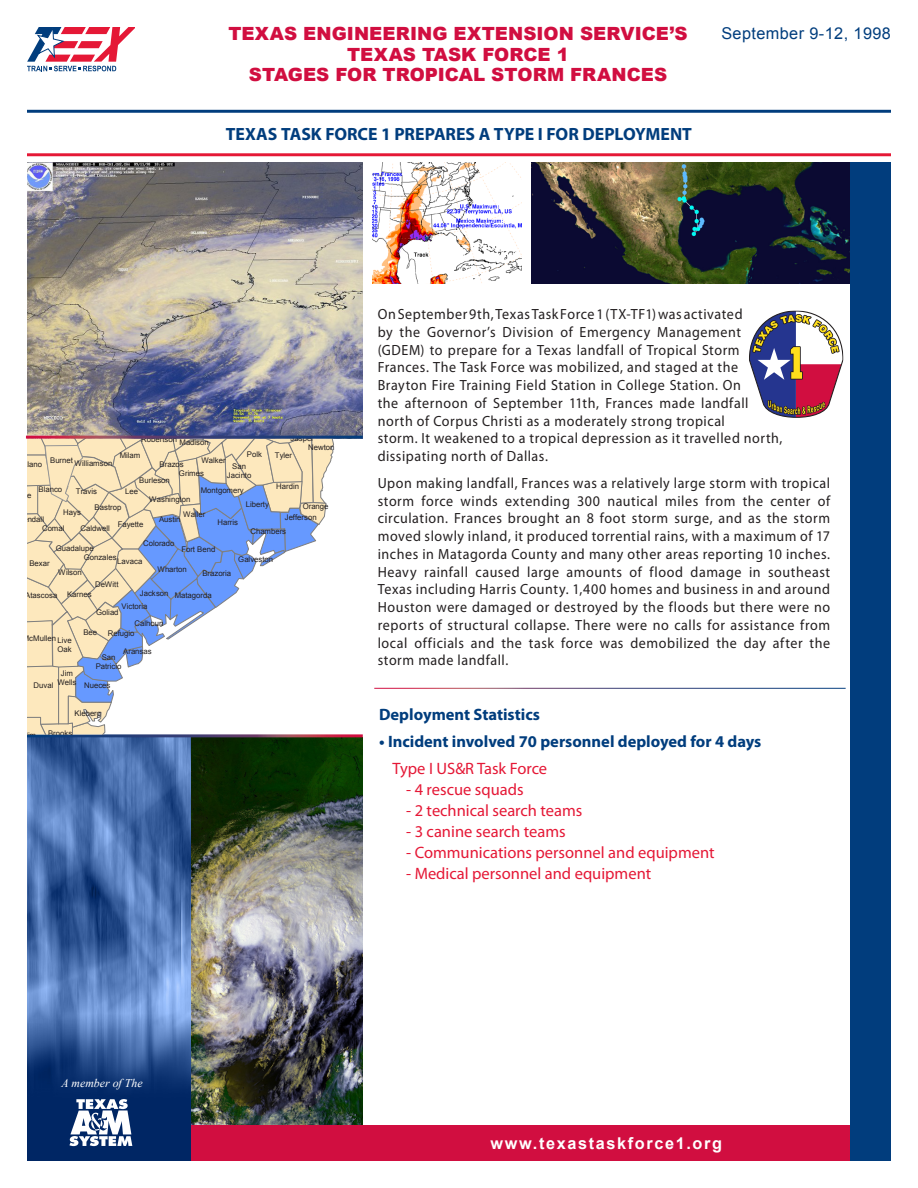
<style>
.page{position:relative;width:918px;height:1188px;background:#fff}
.page>*{position:absolute;margin:0;border:0;box-sizing:border-box;transform-origin:0 0}
.t1{font:900 18.15px "Arial";color:#d10e40}
.t2{font:700 17.7px "Myriad Pro";letter-spacing:-.005em;color:#013d7d}
.t3{font:16.5px "Myriad Pro";color:#e51836}
.t4{font:700 16.5px/27px "Myriad Pro";color:#013d7d}
.t5{font:700 16.2px "Arial";letter-spacing:.1em;color:#fff}
.t6{font:16.2px "Arial";letter-spacing:.025em;color:#013d7d}
.t7{font:14.85px/17.7px "Myriad Pro";letter-spacing:.04em;color:#231f20;scale:.95 1}
.t8{font:italic 11.85px "Times New Roman";color:#fff}
.t9{font:7.8px/9.4px "Arial";color:#231f20}
.s1{font-weight:400;color:#e51836}
</style>
<div class="page">
<img style="left:27px;top:737px;width:165px;height:424px">
<img style="left:192px;top:737px;width:171px;height:388px">
<img style="left:373px;top:162px;width:149px;height:121px">
<img style="left:532px;top:162px;width:318px;height:121px">
<img style="left:27px;top:162px;width:336px;height:274px">
<svg style="left:749px;top:310px;width:94px;height:108px"></svg>
<svg style="left:27px;top:27px;width:108px;height:44px"></svg>
<svg style="left:69px;top:1099px;width:63px;height:47px"></svg>
<div style="left:850px;top:162px;width:41px;height:999px;background:#013d7d"></div>
<div style="left:192px;top:1125px;width:658px;height:36px;background:#d10e40"></div>
<hr style="left:27px;top:110px;width:864px;height:3px;background:#013d7d">
<hr style="left:27px;top:153px;width:864px;height:3px;background:#e51836">
<svg style="left:27px;top:439px;width:307px;height:295px"></svg>
<p class="t1" style="left:228px;top:20px;width:461px">TEXAS ENGINEERING EXTENSION SERVICE’S</p>
<p class="t1" style="left:347px;top:41px;width:223px">TEXAS TASK FORCE 1</p>
<p class="t1" style="left:249px;top:62px;width:420px">STAGES FOR TROPICAL STORM FRANCES</p>
<p class="t2" style="left:226px;top:122px;width:468px">TEXAS TASK FORCE 1 PREPARES A TYPE I FOR DEPLOYMENT</p>
<p class="t6" style="left:721px;top:23px;width:171px">September 9-12, 1998</p>
<p class="t9" style="left:291px;top:433px;width:25px">Jasper</p>
<p class="t9" style="left:141px;top:435px;width:69px">Robertson Madison</p>
<p class="t9" style="left:160px;top:460px;width:26px">Brazos</p>
<p class="t9" style="left:308px;top:442px;width:28px">Newton</p>
<p class="t9" style="left:247px;top:450px;width:17px">Polk</p>
<p class="t9" style="left:120px;top:450px;width:22px">Milam</p>
<p class="t9" style="left:275px;top:451px;width:19px">Tyler</p>
<p class="t9" style="left:201px;top:456px;width:26px">Walker</p>
<p class="t9" style="left:50px;top:456px;width:24px">Burnet</p>
<p class="t9" style="left:75px;top:459px;width:39px">Williamson</p>
<p class="t9" style="left:23px;top:460px;width:20px">Llano</p>
<p class="t9" style="left:232px;top:461px;width:15px">San</p>
<p class="t9" style="left:179px;top:469px;width:27px">Grimes</p>
<p class="t9" style="left:227px;top:471px;width:26px">Jacinto</p>
<p class="t9" style="left:246px;top:499px;width:25px">Liberty</p>
<p class="t9" style="left:250px;top:527px;width:37px">Chambers</p>
<p class="t9" style="left:139px;top:475px;width:32px">Burleson</p>
<p class="t9" style="left:276px;top:482px;width:24px">Hardin</p>
<p class="t9" style="left:38px;top:484px;width:25px">Blanco</p>
<p class="t9" style="left:201px;top:485px;width:45px">Montgomery</p>
<p class="t9" style="left:125px;top:487px;width:14px">Lee</p>
<p class="t9" style="left:76px;top:487px;width:23px">Travis</p>
<p class="t9" style="left:42px;top:504px;width:40px;line-height:16px;text-indent:21px">Hays<br>Comal</p>
<p class="t9" style="left:149px;top:494px;width:43px">Washington</p>
<p class="t9" style="left:303px;top:502px;width:27px">Orange</p>
<p class="t9" style="left:95px;top:503px;width:28px">Bastrop</p>
<p class="t9" style="left:183px;top:510px;width:24px">Waller</p>
<p class="t9" style="left:285px;top:512px;width:33px">Jefferson</p>
<p class="t9" style="left:18px;top:515px;width:27px">Kendall</p>
<p class="t9" style="left:159px;top:515px;width:23px">Austin</p>
<p class="t9" style="left:217px;top:518px;width:22px">Harris</p>
<p class="t9" style="left:118px;top:519px;width:27px">Fayette</p>
<p class="t9" style="left:117px;top:557px;width:27px">Lavaca</p>
<p class="t9" style="left:140px;top:588px;width:30px">Jackson</p>
<p class="t9" style="left:80px;top:523px;width:31px">Caldwell</p>
<p class="t9" style="left:84px;top:543px;width:34px;text-indent:-28px">Guadalupe<br>Gonzales</p>
<p class="t9" style="left:95px;top:579px;width:25px">DeWitt</p>
<p class="t9" style="left:143px;top:539px;width:33px">Colorado</p>
<p class="t9" style="left:181px;top:545px;width:36px">Fort Bend</p>
<p class="t9" style="left:202px;top:568px;width:30px">Brazoria</p>
<p class="t9" style="left:238px;top:554px;width:36px">Galveston</p>
<p class="t9" style="left:29px;top:559px;width:22px">Bexar</p>
<p class="t9" style="left:157px;top:564px;width:31px">Wharton</p>
<p class="t9" style="left:58px;top:568px;width:25px">Wilson</p>
<p class="t9" style="left:67px;top:590px;width:26px">Karnes</p>
<p class="t9" style="left:25px;top:591px;width:34px">Atascosa</p>
<p class="t9" style="left:175px;top:591px;width:39px">Matagorda</p>
<p class="t9" style="left:122px;top:601px;width:27px">Victoria</p>
<p class="t9" style="left:96px;top:607px;width:24px">Goliad</p>
<p class="t9" style="left:83px;top:628px;width:15px">Bee</p>
<p class="t9" style="left:135px;top:618px;width:30px">Calhoun</p>
<p class="t9" style="left:108px;top:629px;width:28px">Refugio</p>
<p class="t9" style="left:23px;top:634px;width:35px">McMullen</p>
<p class="t9" style="left:57px;top:636px;width:16px">Live<br>Oak</p>
<p class="t9" style="left:123px;top:646px;width:30px">Aransas</p>
<p class="t9" style="left:96px;top:652px;width:27px;text-align:center">San<br>Patricio</p>
<p class="t9" style="left:57px;top:669px;width:21px;text-align:center">Jim<br>Wells</p>
<p class="t9" style="left:84px;top:681px;width:28px">Nueces</p>
<p class="t9" style="left:34px;top:681px;width:21px">Duval</p>
<p class="t9" style="left:24px;top:730px;width:14px">Jim</p>
<p class="t9" style="left:74px;top:709px;width:28px">Kleberg</p>
<p class="t9" style="left:48px;top:729px;width:26px">Brooks</p>
<p class="t7" style="left:378px;top:305px;width:392px">On September 9th, Texas Task Force 1 (TX-TF1) was activated by the Governor’s Division of Emergency Management (GDEM) to prepare for a Texas landfall of Tropical Storm Frances. The Task Force was mobilized, and staged at the Brayton Fire Training Field Station in College Station. On the afternoon of September 11th, Frances made landfall north of Corpus Christi as a moderately strong tropical</p>
<p class="t7" style="left:378px;top:429px;width:428px">storm. It weakened to a tropical depression as it travelled north, dissipating north of Dallas.</p>
<p class="t7" style="left:378px;top:474px;width:478px;text-align:justify">Upon making landfall, Frances was a relatively large storm with tropical storm force winds extending 300 nautical miles from the center of circulation. Frances brought an 8 foot storm surge, and as the storm moved slowly inland, it produced torrential rains, with a maximum of 17 inches in Matagorda County and many other areas reporting 10 inches.<br>Heavy rainfall caused large amounts of flood damage in southeast Texas including Harris County. 1,400 homes and business in and around Houston were damaged or destroyed by the floods but there were no reports of structural collapse. There were no calls for assistance from local officials and the task force was demobilized the day after the storm made landfall.</p>
<p class="t4" style="left:379px;top:701px;width:162px">Deployment Statistics</p>
<p class="t4" style="left:393px;top:728px;width:370px;text-indent:-13px">• Incident involved 70 personnel deployed for 4 days<br><span class="s1">Type I US&amp;R Task Force</span></p>
<p class="t3" style="left:406px;top:780px;width:119px">- 4 rescue squads</p>
<p class="t3" style="left:406px;top:801px;width:178px">- 2 technical search teams</p>
<p class="t3" style="left:406px;top:822px;width:161px">- 3 canine search teams</p>
<p class="t3" style="left:406px;top:843px;width:310px">- Communications personnel and equipment</p>
<p class="t3" style="left:406px;top:864px;width:247px">- Medical personnel and equipment</p>
<p class="t8" style="left:62px;top:1075px;width:82px">A member of The</p>
<p class="t5" style="left:491px;top:1132px;width:233px">www.texastaskforce1.org</p>
</div>
